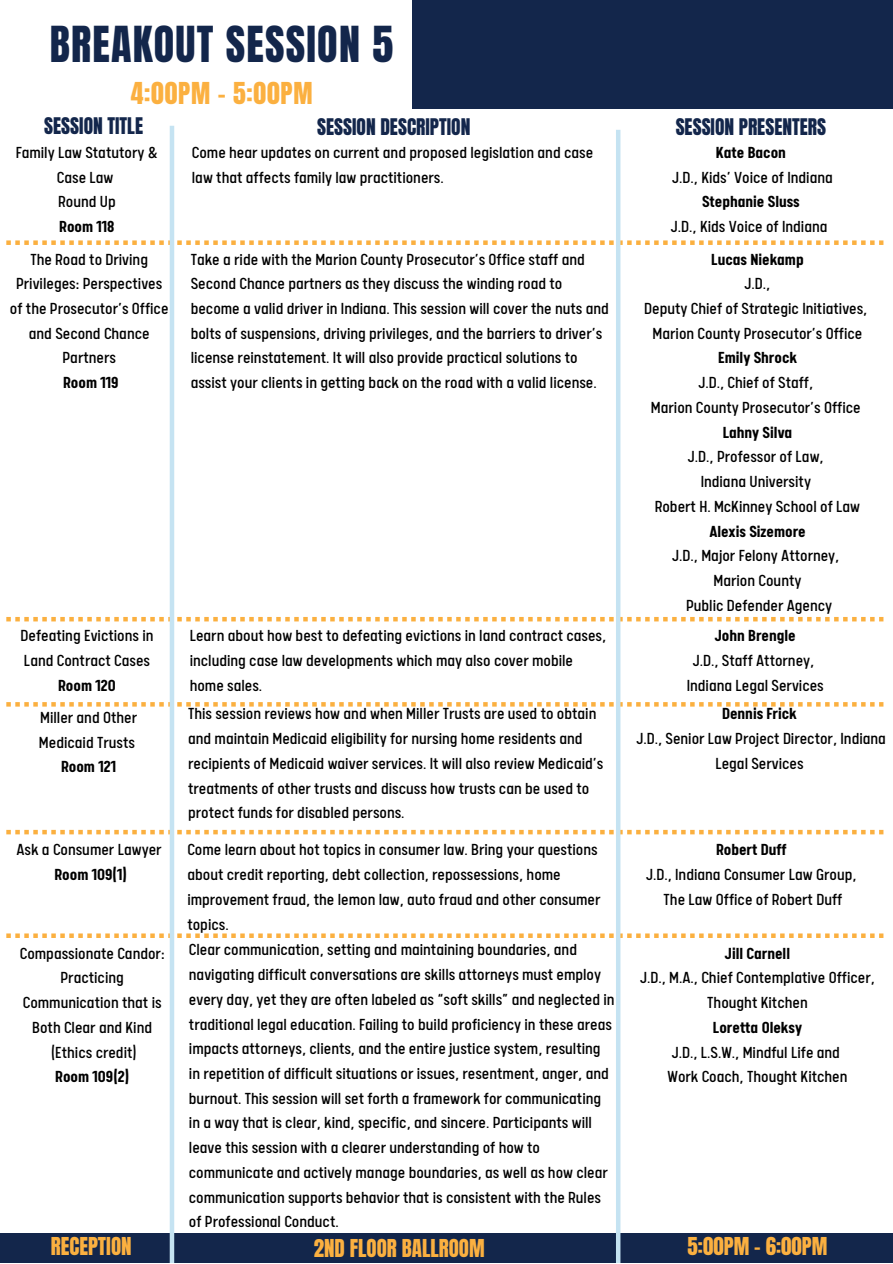
<style>
.page{position:relative;width:893px;height:1264px;background:#fff}
.page>*{position:absolute;margin:0;border:0;box-sizing:border-box;transform-origin:0 0}
.t1{font:42.15px "Anton";letter-spacing:.03em;color:#13264b}
.t2{font:25.65px "Anton";letter-spacing:.03em;color:#fbb040}
.t3{font:21px "Anton";color:#fbb040}
.t4{font:19.5px "Anton";color:#13264b}
.t5{font:18px/24.8px "Calps Sans";color:#000}
.t6{font:700 18px "Calps Sans";color:#000}
</style>
<div class="page">
<div style="left:412px;top:0;width:480px;height:109px;background:#13264b"></div>
<svg style="left:6px;top:240px;width:877px;height:5px"></svg>
<svg style="left:6px;top:617px;width:877px;height:4px"></svg>
<svg style="left:6px;top:702px;width:877px;height:4px"></svg>
<svg style="left:6px;top:829px;width:877px;height:5px"></svg>
<svg style="left:6px;top:933px;width:877px;height:5px"></svg>
<div style="left:0;top:1232px;width:892px;height:30px;background:#13264b"></div>
<hr style="left:170px;top:126px;width:4px;height:1136px;background:#c5e3f2">
<hr style="left:616px;top:130px;width:4px;height:1132px;background:#c5e3f2">
<p class="t1" style="left:50px;top:14px;width:345px">BREAKOUT SESSION 5</p>
<p class="t2" style="left:131px;top:74px;width:183px">4:00PM - 5:00PM</p>
<p class="t4" style="left:44px;top:111px;width:100px">SESSION TITLE</p>
<p class="t4" style="left:317px;top:112px;width:155px">SESSION DESCRIPTION</p>
<p class="t4" style="left:675px;top:112px;width:152px">SESSION PRESENTERS</p>
<p class="t5" style="left:16px;top:142px;width:144px;text-align:center">Family Law Statutory &amp;<br>Case Law</p>
<p class="t5" style="left:58px;top:192px;width:59px">Round Up</p>
<p class="t6" style="left:59px;top:219px;width:57px">Room 118</p>
<p class="t5" style="left:10px;top:249px;width:160px;text-align:center">The Road to Driving<br>Privileges: Perspectives of the Prosecutor’s Office and Second Chance<br>Partners</p>
<p class="t6" style="left:63px;top:375px;width:57px">Room 119</p>
<p class="t5" style="left:21px;top:625px;width:134px">Defeating Evictions in<br>Land Contract Cases</p>
<p class="t6" style="left:58px;top:677px;width:59px">Room 120</p>
<p class="t5" style="left:39px;top:707px;width:100px">Miller and Other<br>Medicaid Trusts</p>
<p class="t6" style="left:61px;top:759px;width:56px">Room 121</p>
<p class="t5" style="left:16px;top:840px;width:147px">Ask a Consumer Lawyer</p>
<p class="t6" style="left:55px;top:867px;width:74px">Room 109(1)</p>
<p class="t5" style="left:20px;top:943px;width:146px;text-align:center">Compassionate Candor:<br>Practicing<br>Communication that is<br>Both Clear and Kind</p>
<p class="t5" style="left:51px;top:1042px;width:87px">(Ethics credit)</p>
<p class="t6" style="left:55px;top:1069px;width:75px">Room 109(2)</p>
<p class="t5" style="left:192px;top:142px;width:403px">Come hear updates on current and proposed legislation and case law that affects family law practitioners.</p>
<p class="t6" style="left:715px;top:145px;width:72px">Kate Bacon</p>
<p class="t5" style="left:672px;top:167px;width:162px">J.D., Kids’ Voice of Indiana</p>
<p class="t6" style="left:702px;top:194px;width:99px">Stephanie Sluss</p>
<p class="t5" style="left:670px;top:217px;width:158px">J.D., Kids Voice of Indiana</p>
<p class="t5" style="left:191px;top:249px;width:419px">Take a ride with the Marion County Prosecutor’s Office staff and Second Chance partners as they discuss the winding road to become a valid driver in Indiana. This session will cover the nuts and bolts of suspensions, driving privileges, and the barriers to driver’s license reinstatement. It will also provide practical solutions to assist your clients in getting back on the road with a valid license.</p>
<p class="t6" style="left:711px;top:251px;width:94px">Lucas Niekamp</p>
<p class="t5" style="left:744px;top:274px;width:27px">J.D.,</p>
<p class="t5" style="left:644px;top:298px;width:225px">Deputy Chief of Strategic Initiatives,</p>
<p class="t5" style="left:652px;top:323px;width:211px">Marion County Prosecutor’s Office</p>
<p class="t6" style="left:718px;top:350px;width:80px">Emily Shrock</p>
<p class="t5" style="left:698px;top:373px;width:116px">J.D., Chief of Staff,</p>
<p class="t5" style="left:651px;top:397px;width:211px">Marion County Prosecutor’s Office</p>
<p class="t6" style="left:722px;top:424px;width:71px">Lahny Silva</p>
<p class="t5" style="left:687px;top:447px;width:137px">J.D., Professor of Law,</p>
<p class="t5" style="left:700px;top:472px;width:112px">Indiana University</p>
<p class="t5" style="left:654px;top:496px;width:207px">Robert H. McKinney School of Law</p>
<p class="t6" style="left:709px;top:523px;width:98px">Alexis Sizemore</p>
<p class="t5" style="left:672px;top:546px;width:169px">J.D., Major Felony Attorney,</p>
<p class="t5" style="left:713px;top:570px;width:89px">Marion County</p>
<p class="t5" style="left:686px;top:595px;width:148px">Public Defender Agency</p>
<p class="t5" style="left:190px;top:625px;width:418px">Learn about how best to defeating evictions in land contract cases, including case law developments which may also cover mobile home sales.</p>
<p class="t5" style="left:188px;top:704px;width:417px">This session reviews how and when Miller Trusts are used to obtain and maintain Medicaid eligibility for nursing home residents and recipients of Medicaid waiver services. It will also review Medicaid’s treatments of other trusts and discuss how trusts can be used to protect funds for disabled persons.</p>
<p class="t6" style="left:714px;top:628px;width:82px">John Brengle</p>
<p class="t5" style="left:692px;top:650px;width:123px">J.D., Staff Attorney,</p>
<p class="t5" style="left:686px;top:675px;width:139px">Indiana Legal Services</p>
<p class="t6" style="left:722px;top:706px;width:76px">Dennis Frick</p>
<p class="t5" style="left:636px;top:728px;width:251px;text-align:center">J.D., Senior Law Project Director, Indiana<br>Legal Services</p>
<p class="t5" style="left:187px;top:840px;width:414px">Come learn about hot topics in consumer law. Bring your questions about credit reporting, debt collection, repossessions, home improvement fraud, the lemon law, auto fraud and other consumer topics.</p>
<p class="t6" style="left:716px;top:842px;width:72px">Robert Duff</p>
<p class="t5" style="left:646px;top:864px;width:212px">J.D., Indiana Consumer Law Group,</p>
<p class="t5" style="left:663px;top:889px;width:180px">The Law Office of Robert Duff</p>
<p class="t5" style="left:189px;top:939px;width:427px">Clear communication, setting and maintaining boundaries, and navigating difficult conversations are skills attorneys must employ every day, yet they are often labeled as “soft skills” and neglected in traditional legal education. Failing to build proficiency in these areas impacts attorneys, clients, and the entire justice system, resulting in repetition of difficult situations or issues, resentment, anger, and burnout. This session will set forth a framework for communicating in a way that is clear, kind, specific, and sincere. Participants will leave this session with a clearer understanding of how to communicate and actively manage boundaries, as well as how clear communication supports behavior that is consistent with the Rules of Professional Conduct.</p>
<p class="t6" style="left:725px;top:945px;width:67px">Jill Carnell</p>
<p class="t5" style="left:640px;top:968px;width:236px;text-align:center">J.D., M.A., Chief Contemplative Officer,<br>Thought Kitchen</p>
<p class="t6" style="left:713px;top:1019px;width:91px">Loretta Oleksy</p>
<p class="t5" style="left:671px;top:1042px;width:170px">J.D., L.S.W., Mindful Life and</p>
<p class="t5" style="left:667px;top:1066px;width:181px">Work Coach, Thought Kitchen</p>
<p class="t3" style="left:51px;top:1231px;width:82px">RECEPTION</p>
<p class="t3" style="left:314px;top:1232px;width:172px">2ND FLOOR BALLROOM</p>
<p class="t3" style="left:687px;top:1231px;width:141px">5:00PM - 6:00PM</p>
</div>
